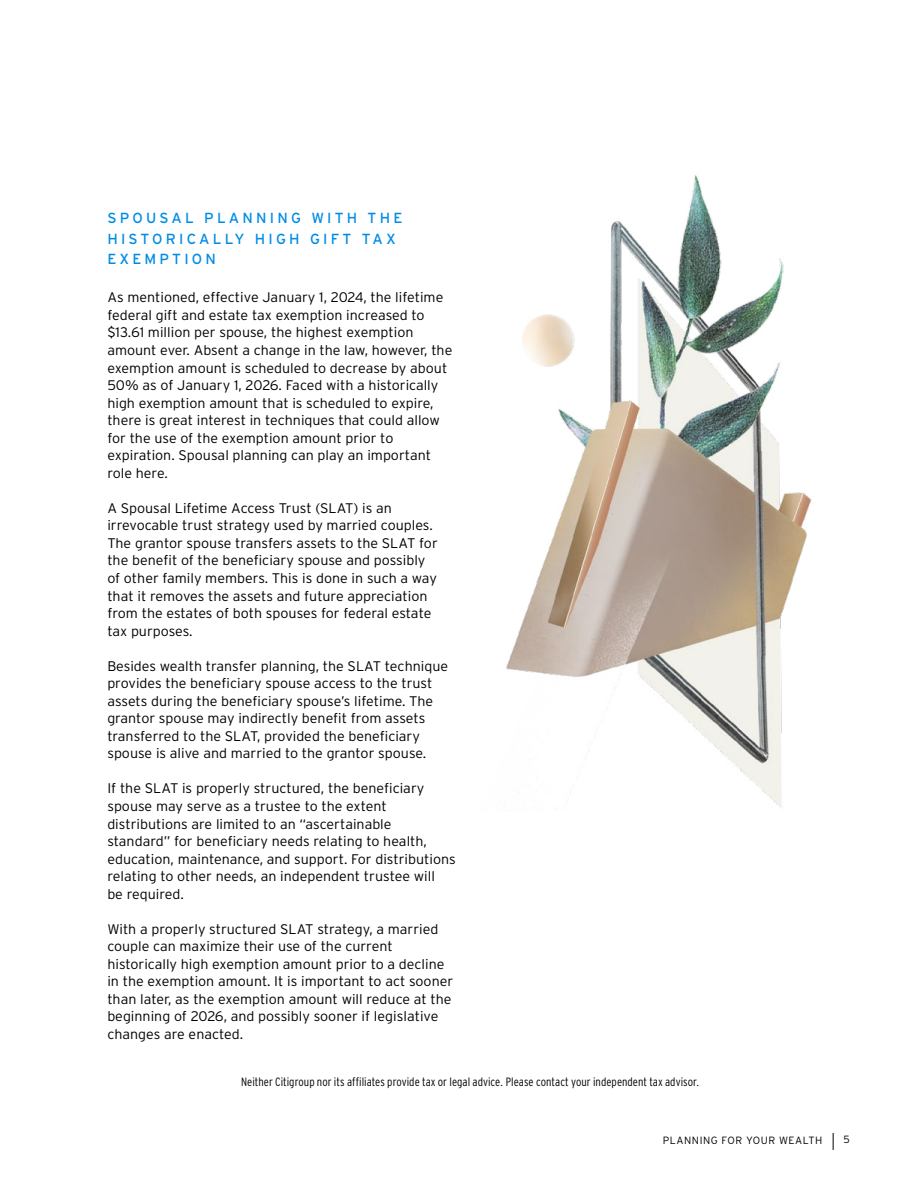
<style>
.page{position:relative;width:918px;height:1188px;background:#fff}
.page>*{position:absolute;margin:0;border:0;box-sizing:border-box;transform-origin:0 0}
.t1{font:14.55px/20.4px "Interstate";letter-spacing:.22em;color:#008ce6}
.t2{font:300 13.95px/17.5px "Interstate";color:#000}
.t3{font:12px "Interstate Cond Mono Lgt";letter-spacing:.005em;color:#000}
.t4{font:300 10.5px "Interstate";letter-spacing:.05em;color:#000}
</style>
<div class="page">
<svg style="left:833px;top:1133px;width:1px;height:17px"></svg>
<img style="left:506px;top:175px;width:306px;height:635px">
<p class="t1" style="left:107px;top:208px;width:297px">SPOUSAL PLANNING WITH THE<br>HISTORICALLY HIGH GIFT TAX<br>EXEMPTION</p>
<p class="t2" style="left:107px;top:289px;width:347px">As mentioned, effective January 1, 2024, the lifetime federal gift and estate tax exemption increased to $13.61 million per spouse, the highest exemption amount ever. Absent a change in the law, however, the exemption amount is scheduled to decrease by about 50% as of January 1, 2026. Faced with a historically high exemption amount that is scheduled to expire, there is great interest in techniques that could allow for the use of the exemption amount prior to expiration. Spousal planning can play an important role here.</p>
<p class="t2" style="left:107px;top:499px;width:332px">A Spousal Lifetime Access Trust (SLAT) is an irrevocable trust strategy used by married couples.<br>The grantor spouse transfers assets to the SLAT for the benefit of the beneficiary spouse and possibly</p>
<p class="t2" style="left:107px;top:569px;width:331px">of other family members. This is done in such a way that it removes the assets and future appreciation from the estates of both spouses for federal estate tax purposes.</p>
<p class="t2" style="left:107px;top:657px;width:342px">Besides wealth transfer planning, the SLAT technique provides the beneficiary spouse access to the trust assets during the beneficiary spouse’s lifetime. The grantor spouse may indirectly benefit from assets transferred to the SLAT, provided the beneficiary spouse is alive and married to the grantor spouse.</p>
<p class="t2" style="left:107px;top:780px;width:350px">If the SLAT is properly structured, the beneficiary spouse may serve as a trustee to the extent distributions are limited to an “ascertainable standard” for beneficiary needs relating to health, education, maintenance, and support. For distributions relating to other needs, an independent trustee will<br>be required.</p>
<p class="t2" style="left:107px;top:920px;width:347px">With a properly structured SLAT strategy, a married couple can maximize their use of the current historically high exemption amount prior to a decline in the exemption amount. It is important to act sooner than later, as the exemption amount will reduce at the beginning of 2026, and possibly sooner if legislative changes are enacted.</p>
<p class="t3" style="left:241px;top:1075px;width:460px">Neither Citigroup nor its affiliates provide tax or legal advice. Please contact your independent tax advisor.</p>
<p class="t4" style="left:663px;top:1135px;width:161px">PLANNING FOR YOUR WEALTH</p>
<p class="t4" style="left:844px;top:1134px;width:8px">5</p>
</div>
